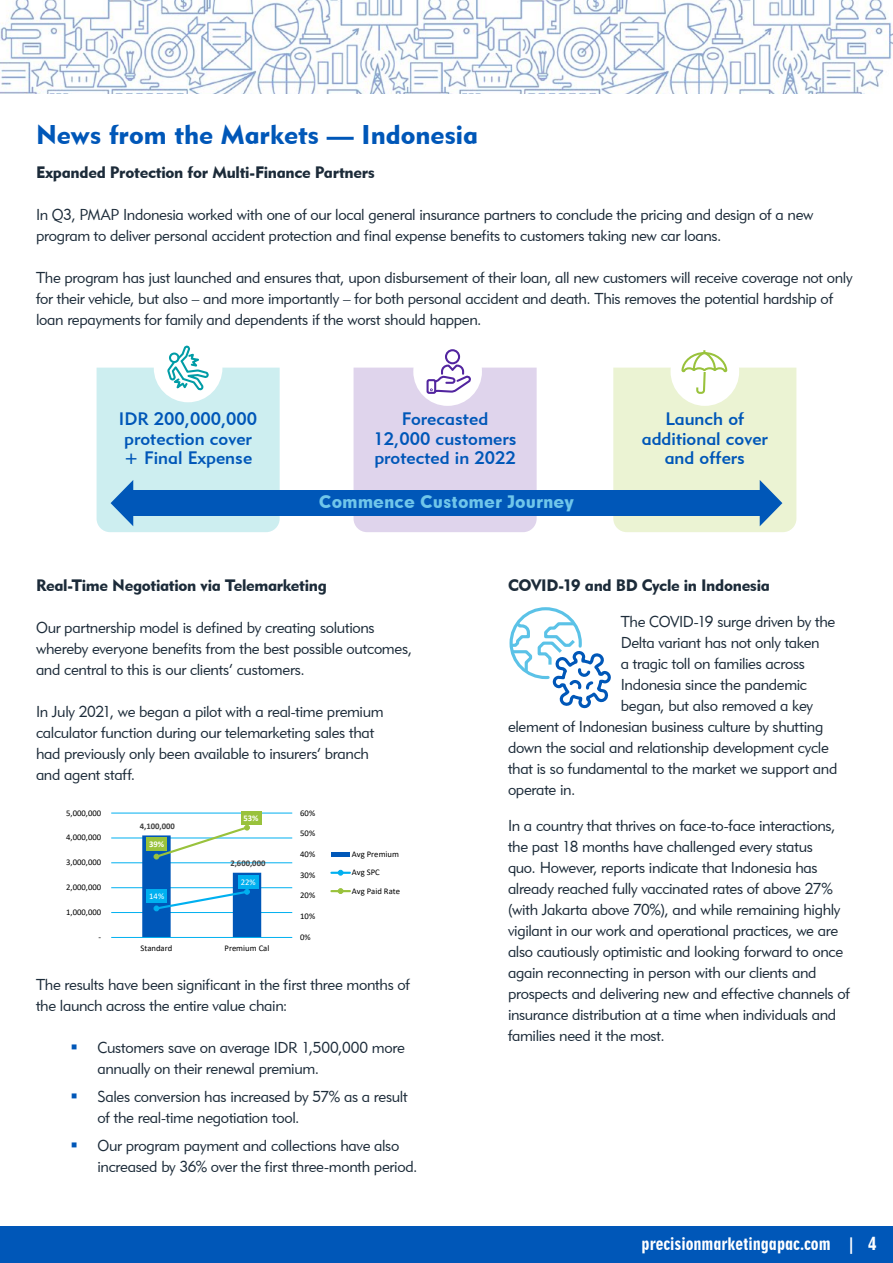
<style>
.page{position:relative;width:893px;height:1263px;background:#fff}
.page>*{position:absolute;margin:0;border:0;box-sizing:border-box;transform-origin:0 0}
.t1{font:27px "Geometric 415 BT Black A";color:#0057b8}
.t2{font:18px/19.5px "Geometric 415 BT Medium A";color:#0057b8;text-align:center}
.t3{font:16.5px "Geometric 415 BT Black A";letter-spacing:-.02em;color:#1c2b39}
.t4{font:16.5px "Geometric 706 BT Black Condensed B";color:#fff}
.t5{font:16.5px "Geometric 706 BT Black B";color:#70c6ea}
.t6{font:15.75px/21px "Geometric 415 BT Lite A";letter-spacing:-.02em;color:#1c2b39}
.t7{font:8.7px/18.3px "Calibri";color:#000}
.t8{font:700 8.7px "Calibri";color:#404040}
.t9{font:8.7px "Calibri";color:#fff}
.t10{font:700 8.7px "Calibri";color:#fff}
.s1{font-size:18px}
</style>
<div class="page">
<div style="left:0;top:1227px;width:893px;height:36px;background:#0057b8"></div>
<img style="left:0;top:0;width:893px;height:94px">
<svg style="left:509px;top:607px;width:102px;height:102px"></svg>
<hr style="left:111px;top:813px;width:181px;height:1px;background:#00b0f0">
<hr style="left:111px;top:838px;width:181px;height:1px;background:#00b0f0">
<hr style="left:111px;top:862px;width:181px;height:1px;background:#00b0f0">
<hr style="left:111px;top:887px;width:181px;height:1px;background:#00b0f0">
<hr style="left:111px;top:912px;width:181px;height:1px;background:#00b0f0">
<hr style="left:111px;top:937px;width:181px;height:1px;background:#00b0f0">
<svg style="left:142px;top:825px;width:119px;height:112px"></svg>
<div style="left:146px;top:889px;width:21px;height:14px;background:#00b0f0"></div>
<div style="left:238px;top:875px;width:21px;height:13px;background:#00b0f0"></div>
<div style="left:146px;top:837px;width:21px;height:14px;background:#99c23c"></div>
<div style="left:241px;top:811px;width:21px;height:14px;background:#99c23c"></div>
<div style="left:331px;top:852px;width:19px;height:5px;background:#0057b8"></div>
<svg style="left:331px;top:870px;width:19px;height:5px"></svg>
<svg style="left:331px;top:888px;width:19px;height:6px"></svg>
<div style="left:129px;top:490px;width:631px;height:26px;background:#0057b8"></div>
<svg style="left:97px;top:345px;width:183px;height:187px"></svg>
<div style="left:445px;top:349px;width:15px;height:15px;border:2px solid #52259f;border-radius:50%"></div>
<svg style="left:353px;top:364px;width:184px;height:168px"></svg>
<svg style="left:613px;top:350px;width:183px;height:182px"></svg>
<h1 class="t1" style="left:36px;top:118px;width:443px">News from the Markets — Indonesia</h1>
<p class="t3" style="left:36px;top:162px;width:340px">Expanded Protection for Multi-Finance Partners</p>
<p class="t6" style="left:36px;top:203px;width:779px">In Q3, PMAP Indonesia worked with one of our local general insurance partners to conclude the pricing and design of a new program to deliver personal accident protection and final expense benefits to customers taking new car loans.</p>
<p class="t6" style="left:36px;top:266px;width:818px">The program has just launched and ensures that, upon disbursement of their loan, all new customers will receive coverage not only for their vehicle, but also – and more importantly – for both personal accident and death. This removes the potential hardship of loan repayments for family and dependents if the worst should happen.</p>
<p class="t2" style="left:119px;top:409px;width:140px;text-align:left">IDR 200,000,000 protection cover + Final Expense</p>
<p class="t2" style="left:374px;top:409px;width:144px">Forecasted<br>12,000 customers protected in 2022</p>
<p class="t2" style="left:642px;top:409px;width:128px">Launch of additional cover and offers</p>
<p class="t5" style="left:319px;top:491px;width:257px">Commence Customer Journey</p>
<p class="t3" style="left:36px;top:575px;width:292px">Real-Time Negotiation via Telemarketing</p>
<p class="t6" style="left:36px;top:617px;width:378px">Our partnership model is defined by creating solutions whereby everyone benefits from the best possible outcomes, and central to this is our clients’ customers.</p>
<p class="t6" style="left:36px;top:701px;width:349px">In July 2021, we began a pilot with a real-time premium calculator function during our telemarketing sales that had previously only been available to insurers’ branch and agent staff.</p>
<p class="t7" style="left:66px;top:803px;width:36px">5,000,000</p>
<p class="t10" style="left:244px;top:812px;width:17px">53%</p>
<p class="t7" style="left:300px;top:803px;width:16px">60%</p>
<p class="t7" style="left:66px;top:828px;width:36px">4,000,000</p>
<p class="t8" style="left:140px;top:820px;width:37px">4,100,000</p>
<p class="t10" style="left:149px;top:838px;width:17px">39%</p>
<p class="t7" style="left:300px;top:824px;width:16px">50%</p>
<p class="t7" style="left:66px;top:853px;width:36px">3,000,000</p>
<p class="t7" style="left:66px;top:878px;width:36px">2,000,000</p>
<p class="t9" style="left:149px;top:890px;width:16px">14%</p>
<p class="t8" style="left:230px;top:857px;width:37px">2,600,000</p>
<p class="t9" style="left:241px;top:875px;width:16px">22%</p>
<p class="t7" style="left:300px;top:845px;width:16px">40%</p>
<p class="t7" style="left:300px;top:865px;width:16px">30%</p>
<p class="t7" style="left:300px;top:886px;width:16px">20%</p>
<p class="t7" style="left:352px;top:844px;width:50px">Avg Premium<br>Avg SPC<br>Avg Paid Rate</p>
<p class="t7" style="left:66px;top:903px;width:36px">1,000,000</p>
<p class="t7" style="left:300px;top:907px;width:16px">10%</p>
<p class="t7" style="left:99px;top:927px;width:4px">-</p>
<p class="t7" style="left:300px;top:927px;width:12px">0%</p>
<p class="t7" style="left:141px;top:939px;width:33px">Standard</p>
<p class="t7" style="left:225px;top:939px;width:46px">Premium Cal</p>
<p class="t6" style="left:36px;top:974px;width:376px">The results have been significant in the first three months of the launch across the entire value chain:</p>
<p class="t6" style="left:98px;top:1037px;width:309px">Customers save on average IDR 1,500,000 more annually on their renewal premium.</p>
<p class="t6" style="left:98px;top:1086px;width:312px">Sales conversion has increased by 57% as a result of the real-time negotiation tool.</p>
<p class="t6" style="left:98px;top:1134px;width:322px">Our program payment and collections have also increased by 36% over the first three-month period.</p>
<p class="t3" style="left:508px;top:575px;width:263px">COVID-19 and BD Cycle in Indonesia</p>
<p class="t6" style="left:621px;top:611px;width:216px">The COVID-19 surge driven by the</p>
<p class="t6" style="left:621px;top:632px;width:200px">Delta variant has not only taken</p>
<p class="t6" style="left:621px;top:653px;width:186px">a tragic toll on families across</p>
<p class="t6" style="left:621px;top:674px;width:188px">Indonesia since the pandemic</p>
<p class="t6" style="left:621px;top:695px;width:194px">began, but also removed a key</p>
<p class="t6" style="left:508px;top:716px;width:317px">element of Indonesian business culture by shutting</p>
<p class="t6" style="left:508px;top:737px;width:322px">down the social and relationship development cycle</p>
<p class="t6" style="left:508px;top:758px;width:331px">that is so fundamental to the market we support and</p>
<p class="t6" style="left:508px;top:779px;width:69px">operate in.</p>
<p class="t6" style="left:508px;top:815px;width:343px">In a country that thrives on face-to-face interactions, the past 18 months have challenged every status<br>quo. However, reports indicate that Indonesia has already reached fully vaccinated rates of above 27% (with Jakarta above 70%), and while remaining highly vigilant in our work and operational practices, we are also cautiously optimistic and looking forward to once again reconnecting in person with our clients and prospects and delivering new and effective channels of insurance distribution at a time when individuals and families need it the most.</p>
<p class="t4" style="left:642px;top:1234px;width:237px">precisionmarketingapac.com | <span class="s1">4</span></p>
</div>
